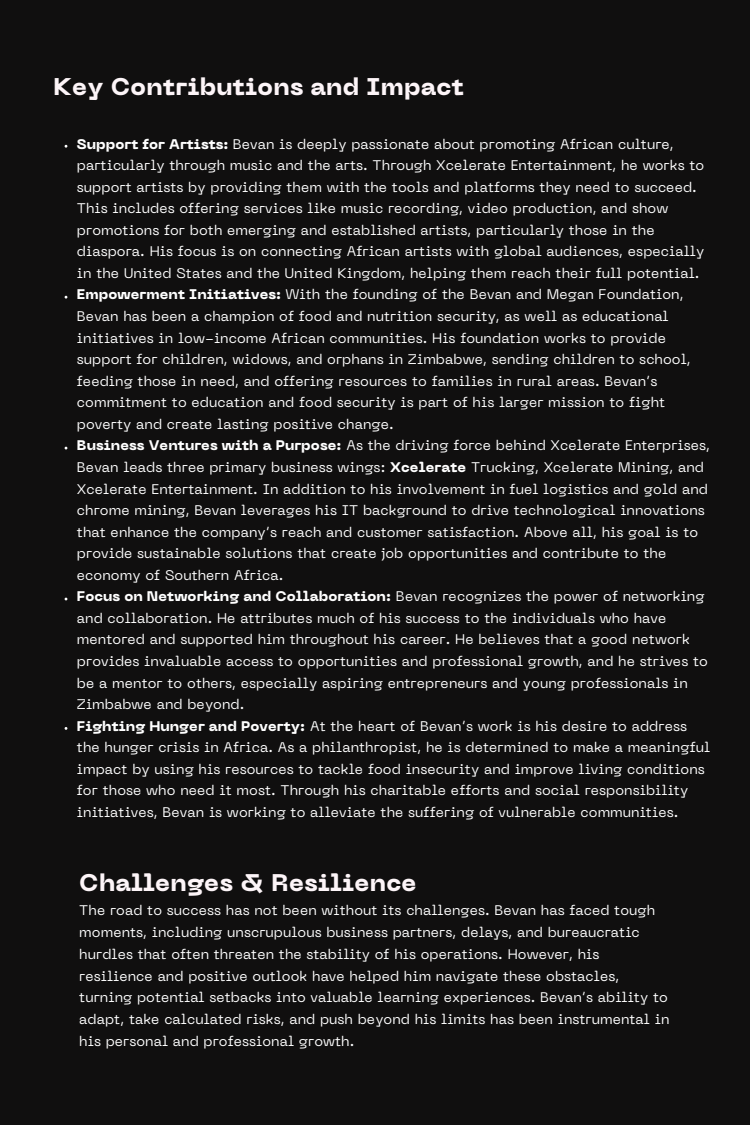
<style>
.page{position:relative;width:750px;height:1125px;background:#100f0f}
.page>*{position:absolute;margin:0;border:0;box-sizing:border-box;transform-origin:0 0}
.t1{font:800 24px "PP Neue Machina";letter-spacing:.01em;color:#fdf5f8}
.t2{font:800 23.88px "PP Neue Machina";letter-spacing:.01em;color:#fdf5f8}
.t3{font:13.88px/21.5px "PP Neue Machina";letter-spacing:.005em;color:#fff}
.s1{font-weight:800}
</style>
<div class="page">
<p class="t1" style="left:53px;top:77px;width:412px">Key Contributions and Impact</p>
<p class="t3" style="left:77px;top:134px;width:629px"><span class="s1">Support for Artists:</span> Bevan is deeply passionate about promoting African culture, particularly through music and the arts. Through Xcelerate Entertainment, he works to support artists by providing them with the tools and platforms they need to succeed.<br>This includes offering services like music recording, video production, and show promotions for both emerging and established artists, particularly those in the diaspora. His focus is on connecting African artists with global audiences, especially in the United States and the United Kingdom, helping them reach their full potential.</p>
<p class="t3" style="left:77px;top:285px;width:615px"><span class="s1">Empowerment Initiatives:</span> With the founding of the Bevan and Megan Foundation, Bevan has been a champion of food and nutrition security, as well as educational initiatives in low-income African communities. His foundation works to provide support for children, widows, and orphans in Zimbabwe, sending children to school, feeding those in need, and offering resources to families in rural areas. Bevan’s commitment to education and food security is part of his larger mission to fight poverty and create lasting positive change.</p>
<p class="t3" style="left:77px;top:436px;width:635px"><span class="s1">Business Ventures with a Purpose:</span> As the driving force behind Xcelerate Enterprises, Bevan leads three primary business wings: <span class="s1">Xcelerate</span> Trucking, Xcelerate Mining, and Xcelerate Entertainment. In addition to his involvement in fuel logistics and gold and chrome mining, Bevan leverages his IT background to drive technological innovations that enhance the company’s reach and customer satisfaction. Above all, his goal is to provide sustainable solutions that create job opportunities and contribute to the economy of Southern Africa.</p>
<h1 class="t3" style="left:77px;top:587px;width:633px"><span class="s1">Focus on Networking and Collaboration:</span> Bevan recognizes the power of networking and collaboration. He attributes much of his success to the individuals who have mentored and supported him throughout his career. He believes that a good network provides invaluable access to opportunities and professional growth, and he strives to be a mentor to others, especially aspiring entrepreneurs and young professionals in Zimbabwe and beyond.</h1>
<p class="t3" style="left:77px;top:716px;width:635px"><span class="s1">Fighting Hunger and Poverty:</span> At the heart of Bevan’s work is his desire to address the hunger crisis in Africa. As a philanthropist, he is determined to make a meaningful impact by using his resources to tackle food insecurity and improve living conditions for those who need it most. Through his charitable efforts and social responsibility initiatives, Bevan is working to alleviate the suffering of vulnerable communities.</p>
<h1 class="t2" style="left:79px;top:873px;width:339px">Challenges &amp; Resilience</h1>
<p class="t3" style="left:79px;top:901px;width:592px">The road to success has not been without its challenges. Bevan has faced tough moments, including unscrupulous business partners, delays, and bureaucratic hurdles that often threaten the stability of his operations. However, his resilience and positive outlook have helped him navigate these obstacles, turning potential setbacks into valuable learning experiences. Bevan’s ability to adapt, take calculated risks, and push beyond his limits has been instrumental in his personal and professional growth.</p>
</div>
